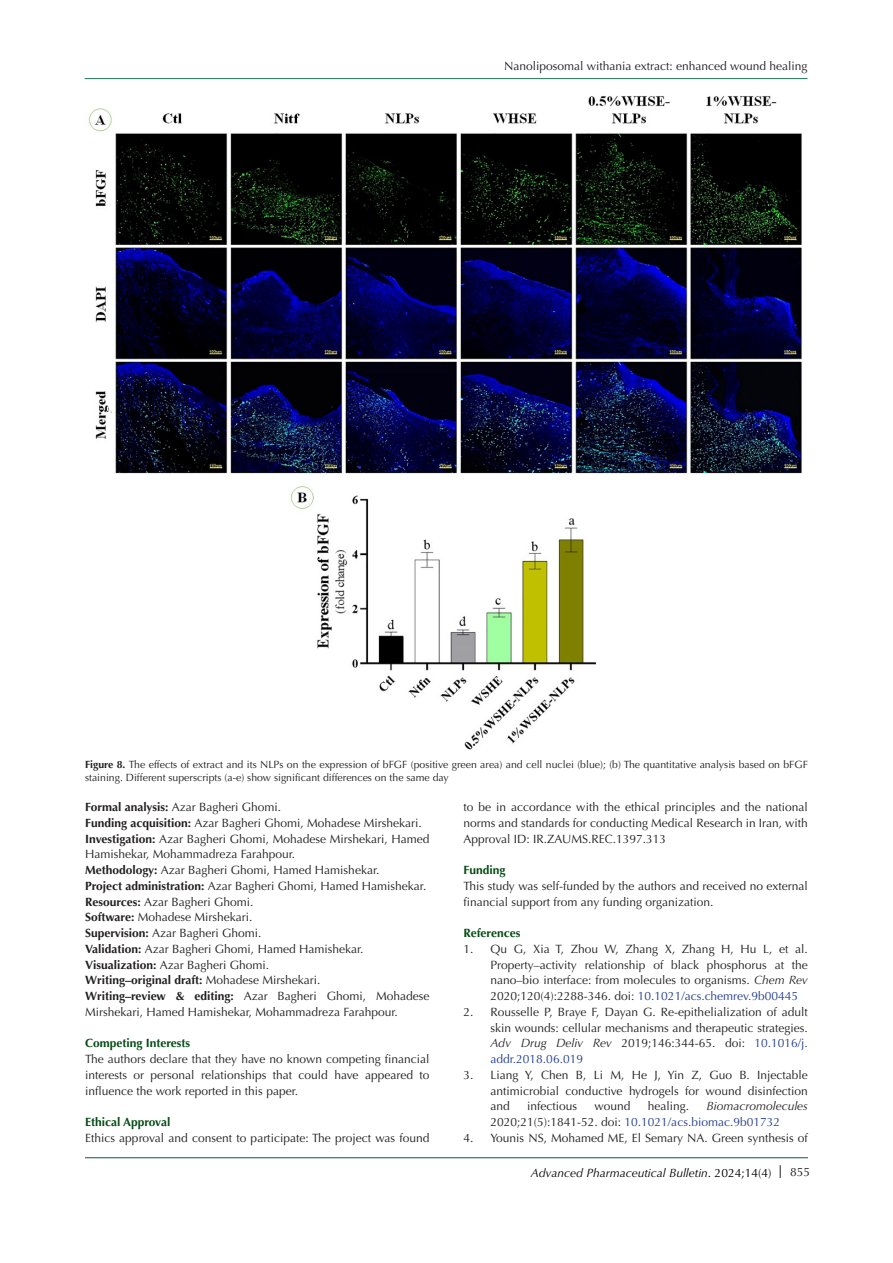
<style>
.page{position:relative;width:893px;height:1263px;background:#fff}
.page>*{position:absolute;margin:0;border:0;box-sizing:border-box;transform-origin:0 0}
.Default{font:12px/15.8px "Optima LT Std";color:#231f20;text-align:justify}
.t1{font:12px/15.8px "Optima LT Std";color:#253f8e}
.Default-2{font:700 12px "Optima LT Std";color:#054b14}
.t2{font:italic 12px "Optima LT Std";color:#000}
.t3{font:700 12px "Optima LT Std";color:#231f20}
.t4{font:10.5px/13.5px "Optima LT Std";color:#231f20}
.s1{font-weight:700}
.s2{font-weight:400}
.s3{font-style:italic}
.s4{color:#253f8e}
.s5{font-style:italic;color:#231f20}
.s6{color:#231f20}
.s7{font-style:normal}
</style>
<div class="page">
<svg style="left:780px;top:1165px;width:1px;height:13px"></svg>
<hr style="left:85px;top:1157px;width:723px;height:1px;background:#1e7252">
<hr style="left:85px;top:78px;width:722px;height:1px;background:#1e7252">
<img style="left:88px;top:96px;width:714px;height:654px">
<p class="Default" style="left:504px;top:59px;width:305px">Nanoliposomal withania extract: enhanced wound healing</p>
<p class="t4" style="left:85px;top:757px;width:724px"><span class="s1">Figure 8.</span> The effects of extract and its NLPs on the expression of bFGF (positive green area) and cell nuclei (blue); (b) The quantitative analysis based on bFGF staining. Different superscripts (a-e) show significant differences on the same day</p>
<p class="Default" style="left:85px;top:799px;width:198px"><span class="s1">Formal analysis:</span> Azar Bagheri Ghomi.</p>
<p class="Default" style="left:85px;top:815px;width:338px"><span class="s1">Funding acquisition:</span> Azar Bagheri Ghomi, Mohadese Mirshekari.</p>
<p class="Default" style="left:85px;top:831px;width:346px"><span class="s1">Investigation:</span> Azar Bagheri Ghomi, Mohadese Mirshekari, Hamed<br>Hamishekar, Mohammadreza Farahpour.</p>
<p class="Default" style="left:85px;top:862px;width:296px"><span class="s1">Methodology:</span> Azar Bagheri Ghomi, Hamed Hamishekar.</p>
<p class="Default" style="left:85px;top:878px;width:343px"><span class="s1">Project administration:</span> Azar Bagheri Ghomi, Hamed Hamishekar.</p>
<p class="Default" style="left:85px;top:894px;width:170px"><span class="s1">Resources:</span> Azar Bagheri Ghomi.</p>
<p class="Default" style="left:85px;top:910px;width:169px"><span class="s1">Software:</span> Mohadese Mirshekari.</p>
<p class="Default" style="left:85px;top:925px;width:178px"><span class="s1">Supervision:</span> Azar Bagheri Ghomi.</p>
<p class="Default" style="left:85px;top:941px;width:280px"><span class="s1">Validation:</span> Azar Bagheri Ghomi, Hamed Hamishekar.</p>
<p class="Default" style="left:85px;top:957px;width:186px"><span class="s1">Visualization:</span> Azar Bagheri Ghomi.</p>
<p class="t3" style="left:85px;top:973px;width:237px">Writing–original draft: <span class="s2">Mohadese Mirshekari.</span></p>
<p class="Default" style="left:85px;top:988px;width:346px"><span class="s1">Writing–review &amp; editing:</span> Azar Bagheri Ghomi, Mohadese<br>Mirshekari, Hamed Hamishekar, Mohammadreza Farahpour.</p>
<p class="Default-2" style="left:85px;top:1036px;width:107px">Competing Interests</p>
<p class="Default" style="left:85px;top:1051px;width:346px">The authors declare that they have no known competing financial interests or personal relationships that could have appeared to influence the work reported in this paper.</p>
<p class="Default-2" style="left:85px;top:1115px;width:87px">Ethical Approval</p>
<p class="Default" style="left:85px;top:1130px;width:346px">Ethics approval and consent to participate: The project was found</p>
<p class="Default" style="left:463px;top:799px;width:346px">to be in accordance with the ethical principles and the national norms and standards for conducting Medical Research in Iran, with Approval ID: IR.ZAUMS.REC.1397.313</p>
<p class="Default-2" style="left:463px;top:863px;width:44px">Funding</p>
<p class="Default" style="left:463px;top:878px;width:346px">This study was self-funded by the authors and received no external financial support from any funding organization.</p>
<p class="Default-2" style="left:463px;top:926px;width:58px">References</p>
<p class="Default" style="left:490px;top:941px;width:319px;text-indent:-27px">1. Qu G, Xia T, Zhou W, Zhang X, Zhang H, Hu L, et al.<br>Property–activity relationship of black phosphorus at the nano–bio interface: from molecules to organisms. <span class="s3">Chem Rev </span>2020;120(4):2288-346. doi: <span class="s4">10.1021/acs.chemrev.9b00445</span></p>
<p class="Default" style="left:490px;top:1004px;width:319px;text-indent:-27px">2. Rousselle P, Braye F, Dayan G. Re-epithelialization of adult skin wounds: cellular mechanisms and therapeutic strategies.<br><span class="s3">Adv Drug Deliv Rev</span> 2019;146:344-65. doi: <span class="s4">10.1016/j. addr.2018.06.019</span></p>
<p class="Default" style="left:490px;top:1067px;width:319px;text-indent:-27px">3. Liang Y, Chen B, Li M, He J, Yin Z, Guo B. Injectable antimicrobial conductive hydrogels for wound disinfection and</p>
<p class="Default" style="left:527px;top:1099px;width:52px">infectious</p>
<p class="Default" style="left:595px;top:1099px;width:37px">wound</p>
<p class="Default" style="left:648px;top:1099px;width:43px">healing.</p>
<p class="t1" style="left:490px;top:1099px;width:319px;text-indent:216px"><span class="s5">Biomacromolecules<br></span><span class="s6">2020;21(5):1841-52. doi:</span> 10.1021/acs.biomac.9b01732</p>
<p class="Default" style="left:463px;top:1130px;width:346px">4. Younis NS, Mohamed ME, El Semary NA. Green synthesis of</p>
<p class="t2" style="left:531px;top:1165px;width:242px">Advanced Pharmaceutical Bulletin<span class="s7">. 2024;14(4)</span></p>
<p class="Default" style="left:790px;top:1164px;width:22px">855</p>
</div>
